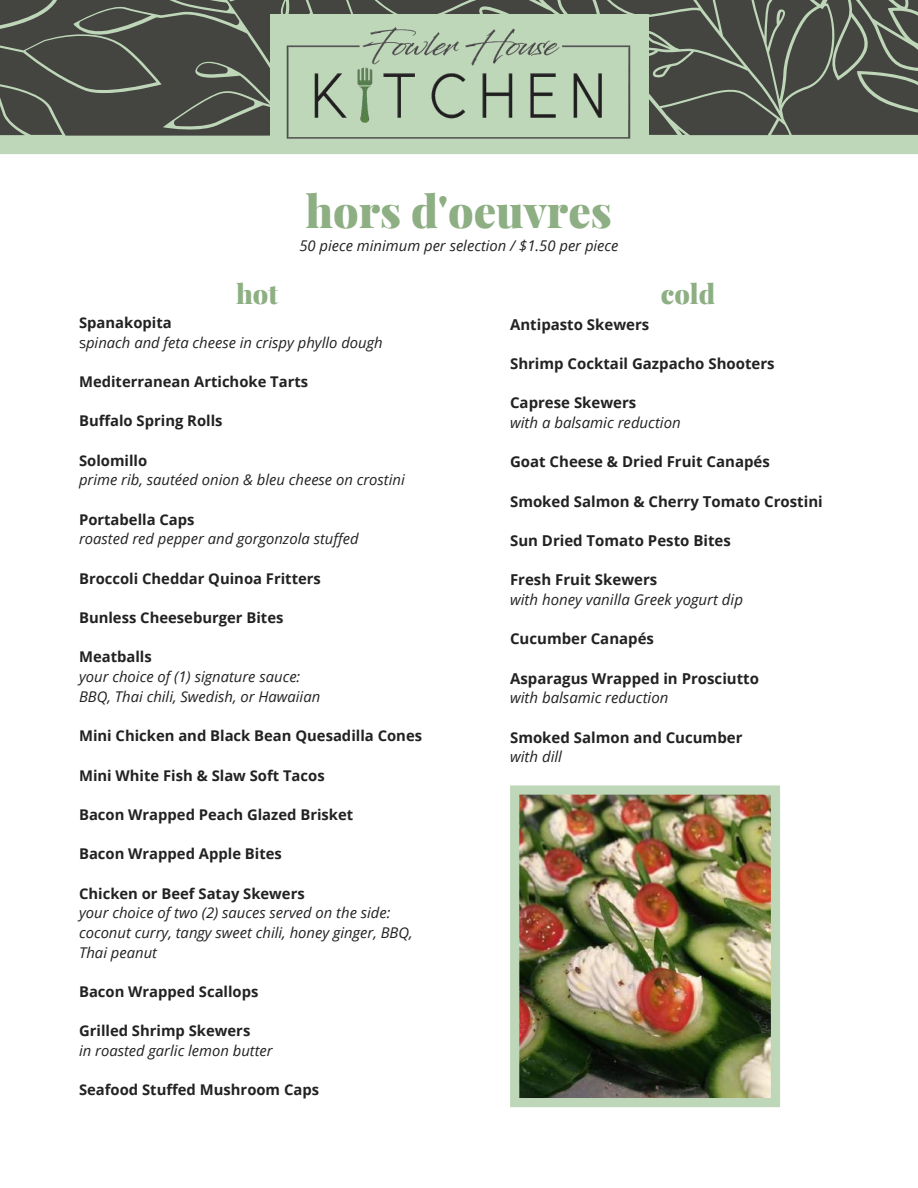
<style>
.page{position:relative;width:918px;height:1188px;background:#fff}
.page>*{position:absolute;margin:0;border:0;box-sizing:border-box;transform-origin:0 0}
.t1{font:900 44.55px "Playfair Display";color:#8daf83}
.t2{font:900 27px "Playfair Display";color:#8daf83}
.t3{font:700 15px "Open Sans";color:#222}
.t4{font:italic 15px "Open Sans";color:#222}
.t5{font:italic 14.85px/19.6px "Open Sans";color:#222}
.t6{font:700 14.85px "Open Sans";color:#222}
.s1{font-weight:700;font-style:normal}
.s2{font-style:normal}
</style>
<div class="page">
<svg style="left:0;top:0;width:918px;height:154px;background:#5f645a"></svg>
<div style="left:270px;top:15px;width:378px;height:137px;background:#bfd7b9"></div>
<img style="left:286px;top:27px;width:345px;height:112px">
<img style="left:510px;top:785px;width:270px;height:322px">
<h1 class="t1" style="left:306px;top:180px;width:308px">hors d'oeuvres</h1>
<p class="t5" style="left:299px;top:235px;width:321px">50 piece minimum per selection / $1.50 per piece</p>
<h2 class="t2" style="left:236px;top:275px;width:43px">hot</h2>
<p class="t5" style="left:79px;top:312px;width:305px"><span class="s1">Spanakopita<br></span><span class="s2">s</span>pinach and feta cheese in crispy phyllo dough</p>
<p class="t6" style="left:79px;top:371px;width:231px">Mediterranean Artichoke Tarts</p>
<p class="t6" style="left:79px;top:411px;width:145px">Buffalo Spring Rolls</p>
<p class="t6" style="left:79px;top:450px;width:70px">Solomillo</p>
<p class="t5" style="left:79px;top:470px;width:327px">prime rib, sautéed onion &amp; bleu cheese on crostini</p>
<p class="t6" style="left:79px;top:509px;width:117px">Portabella Caps</p>
<p class="t5" style="left:79px;top:529px;width:281px">roasted red pepper and gorgonzola stuffed</p>
<p class="t6" style="left:79px;top:568px;width:243px">Broccoli Cheddar Quinoa Fritters</p>
<p class="t6" style="left:79px;top:607px;width:206px">Bunless Cheeseburger Bites</p>
<p class="t6" style="left:79px;top:647px;width:74px">Meatballs</p>
<p class="t5" style="left:79px;top:667px;width:243px">your choice of (1) signature sauce:<br>BBQ, Thai chili, Swedish, or Hawaiian</p>
<p class="t6" style="left:79px;top:725px;width:345px">Mini Chicken and Black Bean Quesadilla Cones</p>
<p class="t6" style="left:79px;top:765px;width:247px">Mini White Fish &amp; Slaw Soft Tacos</p>
<p class="t6" style="left:79px;top:804px;width:276px">Bacon Wrapped Peach Glazed Brisket</p>
<p class="t6" style="left:79px;top:843px;width:204px">Bacon Wrapped Apple Bites</p>
<p class="t6" style="left:79px;top:883px;width:227px">Chicken or Beef Satay Skewers</p>
<p class="t5" style="left:79px;top:903px;width:335px">your choice of two (2) sauces served on the side: coconut curry, tangy sweet chili, honey ginger, BBQ,<br>Thai peanut</p>
<p class="t6" style="left:79px;top:981px;width:181px">Bacon Wrapped Scallops</p>
<p class="t6" style="left:79px;top:1020px;width:173px">Grilled Shrimp Skewers</p>
<p class="t5" style="left:79px;top:1040px;width:195px">in roasted garlic lemon butter</p>
<p class="t6" style="left:79px;top:1079px;width:242px">Seafood Stuffed Mushroom Caps</p>
<h2 class="t2" style="left:661px;top:275px;width:56px">cold</h2>
<p class="t3" style="left:510px;top:313px;width:141px">Antipasto Skewers</p>
<p class="t3" style="left:510px;top:353px;width:266px">Shrimp Cocktail Gazpacho Shooters</p>
<p class="t3" style="left:510px;top:392px;width:128px">Caprese Skewers</p>
<p class="t4" style="left:510px;top:412px;width:172px">with a balsamic reduction</p>
<p class="t3" style="left:510px;top:451px;width:261px">Goat Cheese &amp; Dried Fruit Canapés</p>
<p class="t3" style="left:510px;top:491px;width:314px">Smoked Salmon &amp; Cherry Tomato Crostini</p>
<p class="t3" style="left:510px;top:530px;width:222px">Sun Dried Tomato Pesto Bites</p>
<p class="t3" style="left:510px;top:569px;width:149px">Fresh Fruit Skewers</p>
<p class="t4" style="left:510px;top:589px;width:234px">with honey vanilla Greek yogurt dip</p>
<p class="t3" style="left:510px;top:628px;width:145px">Cucumber Canapés</p>
<p class="t3" style="left:510px;top:668px;width:250px">Asparagus Wrapped in Prosciutto</p>
<p class="t4" style="left:510px;top:687px;width:160px">with balsamic reduction</p>
<p class="t3" style="left:510px;top:727px;width:234px">Smoked Salmon and Cucumber</p>
<p class="t4" style="left:510px;top:746px;width:53px">with dill</p>
</div>
